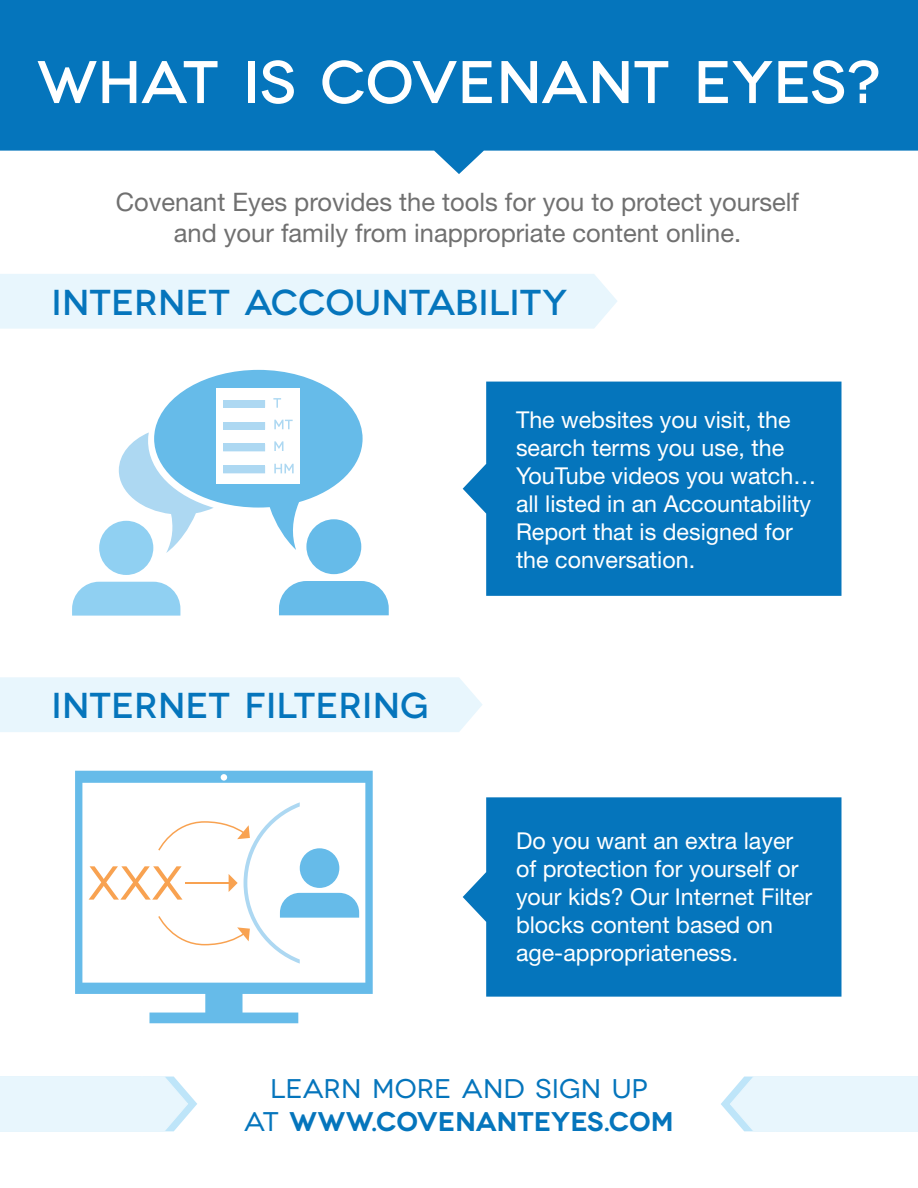
<style>
.page{position:relative;width:918px;height:1188px;background:#fff}
.page>*{position:absolute;margin:0;border:0;box-sizing:border-box;transform-origin:0 0}
.t1{font:500 60px "Novecentowide";color:#fff}
.t2{font:500 36px "Novecentowide";color:#0575bc}
.t3{font:27px/32.4px "Novecentowide";color:#0575bc;text-align:center}
.t4{font:25.5px/30.6px "Helvetica Neue LT Std";color:#707070;text-align:center}
.t5{font:23.25px/27.9px "Helvetica Neue LT Std";color:#fff}
.s1{font-weight:600}
</style>
<div class="page">
<svg style="left:0;top:0;width:918px;height:174px;background:#2587c4"></svg>
<svg style="left:0;top:1076px;width:197px;height:56px;background:#e7f5fc"></svg>
<svg style="left:721px;top:1076px;width:197px;height:56px;background:#e7f5fc"></svg>
<div style="left:0;top:274px;width:617px;height:55px;background:#e8f6fd"></div>
<div style="left:0;top:677px;width:482px;height:55px;background:#e8f6fd"></div>
<div style="left:463px;top:382px;width:378px;height:214px;background:#0575bc"></div>
<svg style="left:72px;top:370px;width:317px;height:246px"></svg>
<svg style="left:75px;top:771px;width:298px;height:252px"></svg>
<svg style="left:89px;top:802px;width:270px;height:162px"></svg>
<svg style="left:463px;top:797px;width:378px;height:200px;background:#1b81c1"></svg>
<h1 class="t1" style="left:37px;top:46px;width:845px">WHAT IS COVENANT EYES?</h1>
<p class="t4" style="left:116px;top:186px;width:685px">Covenant Eyes provides the tools for you to protect yourself and your family from inappropriate content online.</p>
<h2 class="t2" style="left:52px;top:281px;width:517px">INTERNET ACCOUNTABILITY</h2>
<h2 class="t2" style="left:52px;top:684px;width:379px">INTERNET FILTERING</h2>
<p class="t5" style="left:516px;top:406px;width:302px">The websites you visit, the search terms you use, the<br>YouTube videos you watch… all listed in an Accountability<br>Report that is designed for the conversation.</p>
<p class="t5" style="left:516px;top:827px;width:298px">Do you want an extra layer of protection for yourself or your kids? Our Internet Filter blocks content based on age-appropriateness.</p>
<p class="t3" style="left:244px;top:1073px;width:431px">LEARN MORE AND SIGN UP<br>AT <span class="s1">WWW.COVENANTEYES.COM</span></p>
</div>
